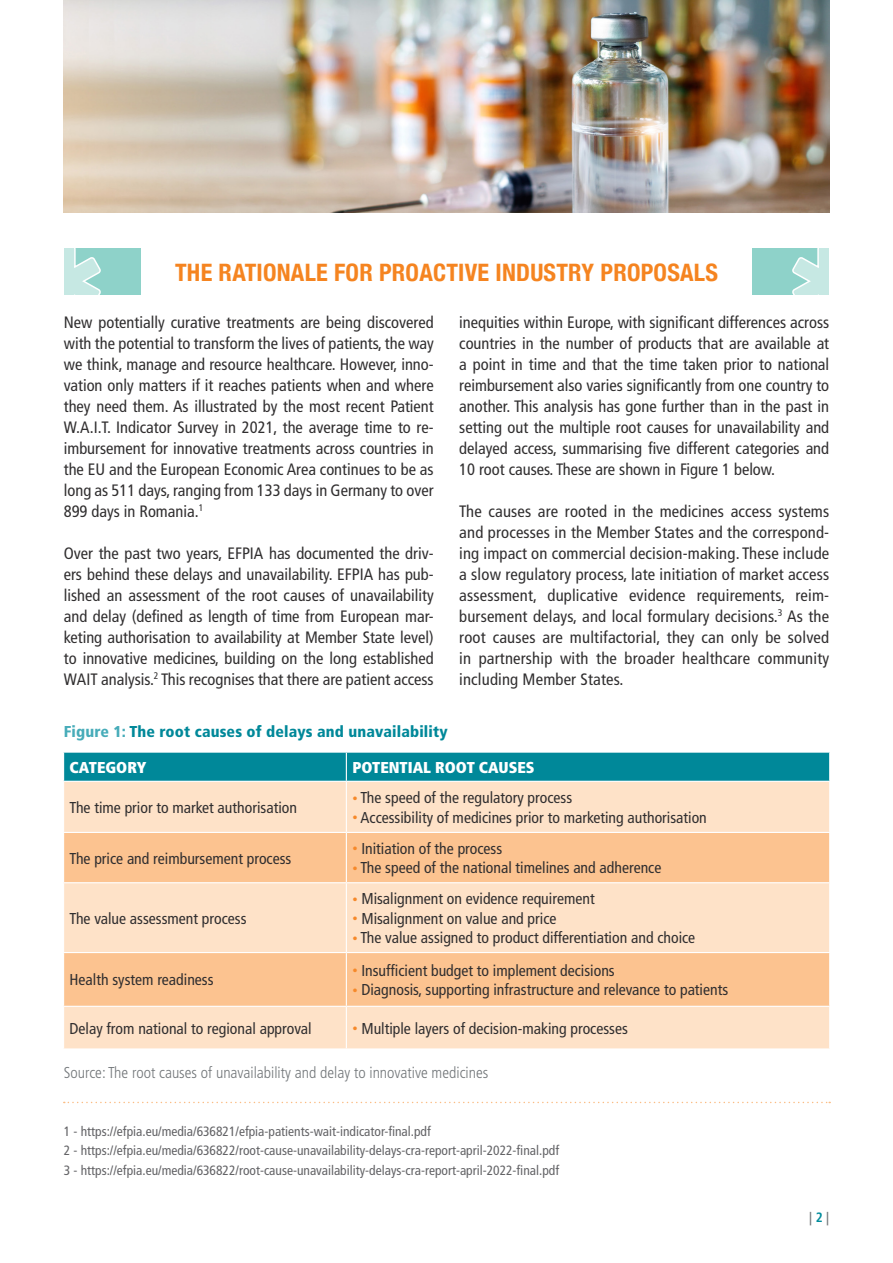
<style>
.page{position:relative;width:893px;height:1263px;background:#fff}
.page>*{position:absolute;margin:0;border:0;box-sizing:border-box;transform-origin:0 0}
.Titre{font:700 condensed 24px "Helvetica Neue";letter-spacing:.01em;color:#f58420}
.Paragraphe{font:condensed 16.5px/21px "Frutiger LT Std";color:#312f30;text-align:justify}
.Paragraphe-2{font:condensed 15.75px "Frutiger LT Std";color:#312f30}
.Paragraphe-3{font:300 condensed 15.75px "Frutiger LT Std";color:#73777a}
.Paragraphe-4{font:900 condensed 15.75px "Frutiger LT Std";letter-spacing:.01em;color:#089}
.Paragraphe-5{font:900 condensed 15.75px "Frutiger LT Std";color:#fff}
.Paragraphe-6{font:condensed 13.5px "Frutiger LT Std";color:#636366}
.t1{font:700 condensed 13.5px "Frutiger LT Std";color:#73777a}
.s1{color:#47acb9}
.s2{font-size:10.5px;color:#f6892a}
.s3{color:#008c9c}
</style>
<div class="page">
<svg style="left:64px;top:1102px;width:766px;height:1px"></svg>
<div style="left:64px;top:782px;width:765px;height:266px;background:#fee2c8"></div>
<svg style="left:64px;top:833px;width:765px;height:173px;background:#fccfa7"></svg>
<svg style="left:63px;top:752px;width:767px;height:29px;background:#098c9c"></svg>
<hr style="left:346px;top:782px;width:1px;height:50px;background:#fff">
<hr style="left:63px;top:832px;width:283px;height:1px;background:#fff">
<hr style="left:346px;top:832px;width:484px;height:1px;background:#fff">
<hr style="left:346px;top:833px;width:1px;height:49px;background:#fff">
<hr style="left:63px;top:882px;width:283px;height:1px;background:#fff">
<hr style="left:346px;top:882px;width:484px;height:1px;background:#fff">
<hr style="left:346px;top:883px;width:1px;height:69px;background:#fff">
<hr style="left:63px;top:952px;width:283px;height:1px;background:#fff">
<hr style="left:346px;top:952px;width:484px;height:1px;background:#fff">
<hr style="left:346px;top:953px;width:1px;height:53px;background:#fff">
<hr style="left:63px;top:1006px;width:283px;height:1px;background:#fff">
<hr style="left:346px;top:1006px;width:484px;height:1px;background:#fff">
<hr style="left:346px;top:1007px;width:1px;height:41px;background:#fff">
<img style="left:64px;top:0;width:765px;height:213px">
<div style="left:753px;top:248px;width:76px;height:46px;background:#8ed2c9"></div>
<div style="left:64px;top:248px;width:76px;height:46px;background:#8ed2c9"></div>
<svg style="left:790px;top:248px;width:39px;height:47px"></svg>
<svg style="left:64px;top:248px;width:38px;height:47px"></svg>
<p class="Titre" style="left:175px;top:253px;width:544px">THE RATIONALE FOR PROACTIVE INDUSTRY PROPOSALS</p>
<p class="Paragraphe" style="left:64px;top:312px;width:371px">New potentially curative treatments are being discovered with the potential to transform the lives of patients, the way we think, manage and resource healthcare. However, inno&shy;vation only matters if it reaches patients when and where they need them. As illustrated by the most recent Patient W.A.I.T. Indicator Survey in 2021, the average time to re&shy;imbursement for innovative treatments across countries in the EU and the European Economic Area continues to be as long as 511 days, ranging from 133 days in Germany to over 899 days in Romania.<sup>1</sup></p>
<p class="Paragraphe" style="left:64px;top:543px;width:371px">Over the past two years, EFPIA has documented the driv&shy;ers behind these delays and unavailability. EFPIA has pub&shy;lished an assessment of the root causes of unavailability and delay (defined as length of time from European mar&shy;keting authorisation to availability at Member State level) to innovative medicines, building on the long established WAIT analysis.<sup>2</sup> This recognises that there are patient access</p>
<p class="Paragraphe" style="left:459px;top:312px;width:371px">inequities within Europe, with significant differences across countries in the number of products that are available at a point in time and that the time taken prior to national reimbursement also varies significantly from one country to another. This analysis has gone further than in the past in setting out the multiple root causes for unavailability and delayed access, summarising five different categories and 10 root causes. These are shown in Figure 1 below.</p>
<p class="Paragraphe" style="left:459px;top:501px;width:371px">The causes are rooted in the medicines access systems and processes in the Member States and the correspond&shy;ing impact on commercial decision-making. These include a slow regulatory process, late initiation of market access assessment, duplicative evidence requirements, reim&shy;bursement delays, and local formulary decisions.<sup>3</sup> As the root causes are multifactorial, they can only be solved in partnership with the broader healthcare community including Member States.</p>
<p class="Paragraphe-4" style="left:64px;top:722px;width:385px"><span class="s1">Figure 1:</span> The root causes of delays and unavailability</p>
<p class="Paragraphe-5" style="left:70px;top:757px;width:78px">CATEGORY</p>
<p class="Paragraphe-5" style="left:352px;top:757px;width:184px">POTENTIAL ROOT CAUSES</p>
<p class="Paragraphe-2" style="left:70px;top:798px;width:229px">The time prior to market authorisation</p>
<p class="Paragraphe-2" style="left:352px;top:788px;width:221px"><span class="s2">•</span> The speed of the regulatory process</p>
<p class="Paragraphe-2" style="left:352px;top:808px;width:356px"><span class="s2">•</span> Accessibility of medicines prior to marketing authorisation</p>
<p class="Paragraphe-2" style="left:70px;top:849px;width:223px">The price and reimbursement process</p>
<p class="Paragraphe-2" style="left:70px;top:909px;width:178px">The value assessment process</p>
<p class="Paragraphe-2" style="left:70px;top:971px;width:145px">Health system readiness</p>
<p class="Paragraphe-2" style="left:352px;top:839px;width:151px"><span class="s2">•</span> Initiation of the process</p>
<p class="Paragraphe-2" style="left:352px;top:859px;width:311px"><span class="s2">•</span> The speed of the national timelines and adherence</p>
<p class="Paragraphe-2" style="left:352px;top:889px;width:244px"><span class="s2">•</span> Misalignment on evidence requirement</p>
<p class="Paragraphe-2" style="left:352px;top:909px;width:206px"><span class="s2">•</span> Misalignment on value and price</p>
<p class="Paragraphe-2" style="left:352px;top:928px;width:344px"><span class="s2">•</span> The value assigned to product differentiation and choice</p>
<p class="Paragraphe-2" style="left:352px;top:961px;width:264px"><span class="s2">•</span> Insufficient budget to implement decisions</p>
<p class="Paragraphe-2" style="left:352px;top:980px;width:377px"><span class="s2">•</span> Diagnosis, supporting infrastructure and relevance to patients</p>
<p class="Paragraphe-2" style="left:70px;top:1019px;width:244px">Delay from national to regional approval</p>
<p class="Paragraphe-2" style="left:352px;top:1019px;width:277px"><span class="s2">•</span> Multiple layers of decision-making processes</p>
<p class="Paragraphe-3" style="left:64px;top:1064px;width:426px">Source: The root causes of unavailability and delay to innovative medicines</p>
<p class="Paragraphe-6" style="left:64px;top:1123px;width:369px">1 - https://efpia.eu/media/636821/efpia-patients-wait-indicator-final.pdf</p>
<p class="Paragraphe-6" style="left:64px;top:1143px;width:497px">2 - https://efpia.eu/media/636822/root-cause-unavailability-delays-cra-report-april-2022-final.pdf</p>
<p class="Paragraphe-6" style="left:64px;top:1162px;width:497px">3 - https://efpia.eu/media/636822/root-cause-unavailability-delays-cra-report-april-2022-final.pdf</p>
<p class="t1" style="left:809px;top:1209px;width:22px">| <span class="s3">2</span> |</p>
</div>
